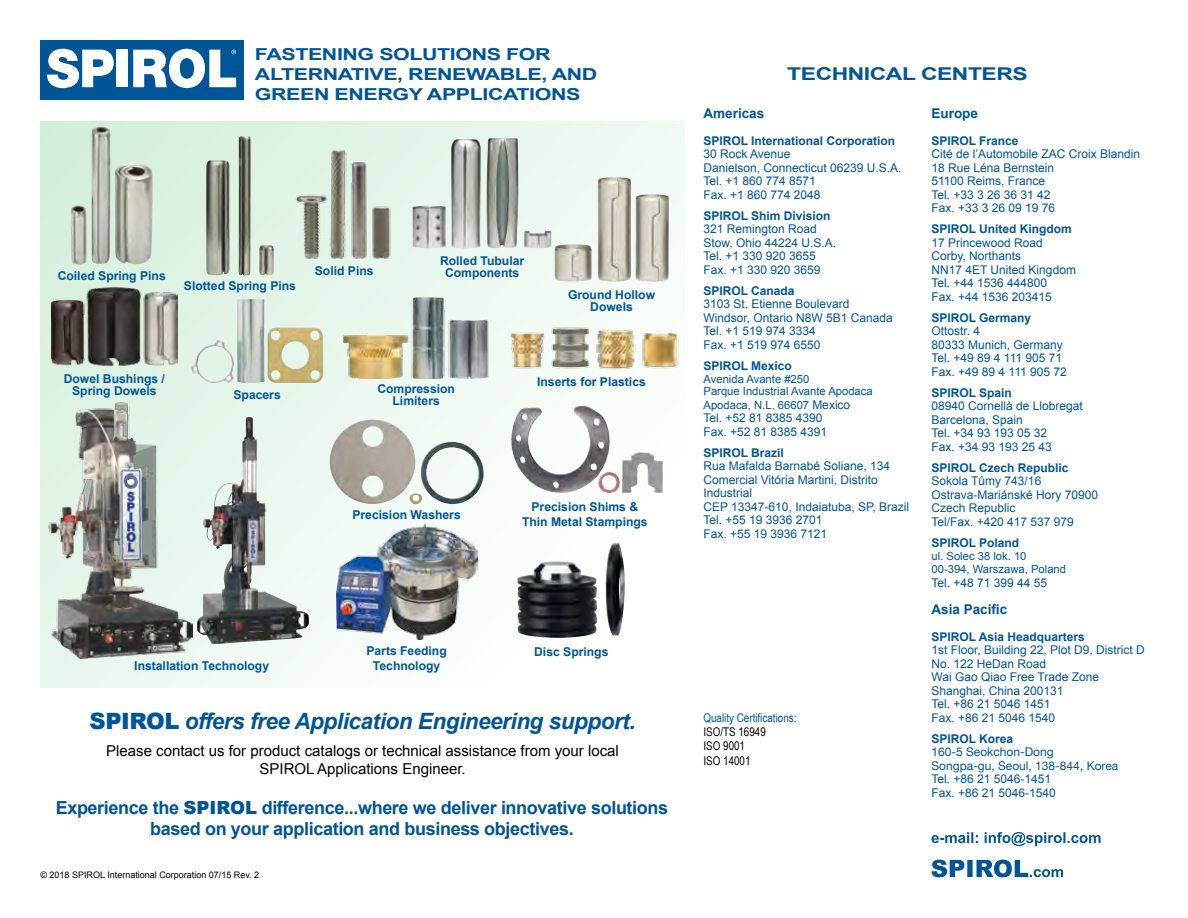
<style>
.page{position:relative;width:1188px;height:918px;background:#fff}
.page>*{position:absolute;margin:0;border:0;box-sizing:border-box;transform-origin:0 0}
.t1{font:italic 700 22.5px "Arial";letter-spacing:-.02em;color:#005596}
.t2{font:700 18px/21.6px "Arial";letter-spacing:-.02em;color:#005596;text-align:center}
.t3{font:700 17.7px "Arial";letter-spacing:-.02em;color:#005596;scale:1.3 1}
.t4{font:700 16.5px/19.8px "Arial";letter-spacing:-.02em;color:#005596;scale:1.3 1}
.t5{font:15px/18px "Arial";color:#000;text-align:center}
.t6{font:700 13.5px "Arial";color:#005596}
.t7{font:700 12.15px/12.1px "Arial";color:#005596;text-align:center}
.t8{font:12px/13.5px "Arial";color:#005596}
.t9{font:700 12px "Arial";color:#005596}
.t10{font:12px/13.5px "Helvetica Neue";color:#005596}
.t11{font:12px/14.4px "Arial Narrow";color:#000}
.t12{font:12px "Arial Narrow";color:#005596}
.t13{font:11.25px/13px "Arial";color:#005596}
.t14{font:9px "Arial";color:#000}
.s1{font-weight:900;font-style:normal}
.s2{font-weight:900}
.s3{font-size:12px}
.s4{font-weight:700}
.s5{font-family:"Helvetica"}
</style>
<div class="page">
<svg style="left:40px;top:122px;width:645px;height:566px"></svg>
<div style="left:40px;top:40px;width:204px;height:60px;background:#005596"></div>
<div style="left:117px;top:50px;width:11px;height:37px;background:#fff"></div>
<svg style="left:46px;top:49px;width:68px;height:39px"></svg>
<svg style="left:133px;top:48px;width:103px;height:41px"></svg>
<svg style="left:932px;top:860px;width:131px;height:17px"></svg>
<svg style="left:932px;top:832px;width:169px;height:14px"></svg>
<img style="left:70px;top:126px;width:83px;height:141px">
<img style="left:206px;top:136px;width:68px;height:139px">
<img style="left:292px;top:121px;width:103px;height:140px">
<img style="left:554px;top:177px;width:115px;height:107px">
<img style="left:413px;top:138px;width:139px;height:111px">
<img style="left:542px;top:406px;width:48px;height:68px">
<img style="left:330px;top:419px;width:154px;height:85px">
<img style="left:191px;top:299px;width:132px;height:88px">
<img style="left:343px;top:297px;width:146px;height:81px">
<img style="left:517px;top:543px;width:109px;height:95px">
<img style="left:51px;top:287px;width:127px;height:82px">
<img style="left:197px;top:417px;width:112px;height:227px">
<img style="left:337px;top:524px;width:141px;height:115px">
<img style="left:503px;top:320px;width:182px;height:57px">
<img style="left:48px;top:403px;width:145px;height:255px">
<h3 class="t4" style="left:255px;top:45px;width:265px">FASTENING SOLUTIONS FOR<br>ALTERNATIVE, RENEWABLE, AND<br>GREEN ENERGY APPLICATIONS</h3>
<p class="t7" style="left:58px;top:270px;width:110px">Coiled Spring Pins</p>
<p class="t7" style="left:184px;top:280px;width:114px">Slotted Spring Pins</p>
<p class="t7" style="left:315px;top:265px;width:60px">Solid Pins</p>
<p class="t7" style="left:440px;top:255px;width:86px">Rolled Tubular<br>Components</p>
<p class="t7" style="left:568px;top:289px;width:89px">Ground Hollow<br>Dowels</p>
<p class="t7" style="left:64px;top:373px;width:103px">Dowel Bushings /<br>Spring Dowels</p>
<p class="t7" style="left:233px;top:389px;width:49px">Spacers</p>
<p class="t7" style="left:377px;top:383px;width:79px">Compression<br>Limiters</p>
<p class="t7" style="left:537px;top:376px;width:110px">Inserts for Plastics</p>
<p class="t7" style="left:352px;top:509px;width:110px">Precision Washers</p>
<p class="t7" style="left:522px;top:500px;width:127px;line-height:14.5px">Precision Shims &amp;<br>Thin Metal Stampings</p>
<p class="t7" style="left:134px;top:660px;width:136px">Installation Technology</p>
<p class="t7" style="left:366px;top:644px;width:82px;line-height:14.5px">Parts Feeding<br>Technology</p>
<p class="t7" style="left:534px;top:646px;width:76px">Disc Springs</p>
<h1 class="t1" style="left:90px;top:706px;width:547px"><span class="s1">SPIROL</span> offers free Application Engineering support.</h1>
<p class="t5" style="left:106px;top:742px;width:514px">Please contact us for product catalogs or technical assistance from your local<br>SPIROL Applications Engineer.</p>
<h2 class="t2" style="left:56px;top:797px;width:614px">Experience the <span class="s2">SPIROL</span> difference...where we deliver innovative solutions based on your application and business objectives.</h2>
<p class="t14" style="left:40px;top:868px;width:220px">© 2018 SPIROL International Corporation 07/15 Rev. 2</p>
<h3 class="t3" style="left:787px;top:62px;width:186px">TECHNICAL CENTERS</h3>
<p class="t6" style="left:704px;top:104px;width:62px">Americas</p>
<p class="t9" style="left:704px;top:133px;width:193px">SPIROL International Corporation</p>
<p class="t8" style="left:704px;top:147px;width:200px">30 Rock Avenue<br>Danielson, Connecticut 06239 U.S.A.<br>Tel. +1 860 774 8571<br>Fax. +1 860 774 2048</p>
<p class="t9" style="left:704px;top:208px;width:129px">SPIROL Shim Division</p>
<p class="t8" style="left:704px;top:222px;width:134px">321 Remington Road<br>Stow, Ohio 44224 U.S.A.<br>Tel. +1 330 920 3655<br>Fax. +1 330 920 3659</p>
<p class="t9" style="left:704px;top:283px;width:93px">SPIROL Canada</p>
<p class="t8" style="left:704px;top:297px;width:191px">3103 St. Etienne Boulevard<br>Windsor, Ontario N8W 5B1 Canada<br>Tel. +1 519 974 3334<br>Fax. +1 519 974 6550</p>
<p class="t9" style="left:704px;top:358px;width:90px">SPIROL Mexico</p>
<p class="t13" style="left:704px;top:372px;width:171px">Avenida Avante #250<br>Parque Industrial Avante Apodaca<br>Apodaca, N.L. 66607 <span class="s3">Mexico</span></p>
<p class="t8" style="left:704px;top:411px;width:125px">Tel. +52 81 8385 4390<br>Fax. +52 81 8385 4391</p>
<p class="t9" style="left:704px;top:445px;width:82px">SPIROL Brazil</p>
<p class="t8" style="left:704px;top:459px;width:207px">Rua Mafalda Barnabé Soliane, 134<br>Comercial Vitória Martini, Distrito<br>Industrial<br>CEP 13347-610, Indaiatuba, SP, Brazil<br>Tel. +55 19 3936 2701<br>Fax. +55 19 3936 7121</p>
<p class="t12" style="left:704px;top:709px;width:94px">Quality Certifications:</p>
<p class="t11" style="left:704px;top:724px;width:64px">ISO/TS 16949<br>ISO 9001<br>ISO 14001</p>
<p class="t6" style="left:932px;top:104px;width:48px">Europe</p>
<p class="t9" style="left:932px;top:133px;width:89px">SPIROL France</p>
<p class="t8" style="left:932px;top:147px;width:210px">Cité de l’Automobile ZAC Croix Blandin<br>18 Rue Léna Bernstein<br>51100 Reims, France<br>Tel. +33 3 26 36 31 42<br>Fax. +33 3 26 09 19 76</p>
<p class="t9" style="left:932px;top:221px;width:142px">SPIROL United Kingdom</p>
<p class="t8" style="left:932px;top:236px;width:146px">17 Princewood Road<br>Corby, Northants<br>NN17 4ET United Kingdom<br>Tel. +44 1536 444800<br>Fax. +44 1536 203415</p>
<p class="t9" style="left:932px;top:310px;width:101px">SPIROL Germany</p>
<p class="t8" style="left:932px;top:324px;width:137px">Ottostr. 4<br>80333 Munich, Germany<br>Tel. +49 89 4 111 905 71<br>Fax. +49 89 4 111 905 72</p>
<p class="t9" style="left:932px;top:385px;width:82px">SPIROL Spain</p>
<p class="t8" style="left:932px;top:399px;width:153px">08940 Cornellà de Llobregat<br>Barcelona, Spain<br>Tel. +34 93 193 05 32<br>Fax. +34 93 193 25 43</p>
<p class="t8" style="left:932px;top:461px;width:168px"><span class="s4">SPIROL Czech Republic<br></span>Sokola T<span class="s5">ů</span>my 743/16<br>Ostrava-Mariánské Hory 70900<br>Czech Republic<br>Tel/Fax. +420 417 537 979</p>
<p class="t9" style="left:932px;top:535px;width:89px">SPIROL Poland</p>
<p class="t13" style="left:932px;top:549px;width:136px;line-height:13.5px">ul. Solec 38 lok. 10<br>00-394, Warszawa, Poland</p>
<p class="t8" style="left:932px;top:576px;width:117px">Tel. +48 71 399 44 55</p>
<p class="t6" style="left:932px;top:600px;width:77px">Asia Pacific</p>
<p class="t9" style="left:932px;top:628px;width:155px">SPIROL Asia Headquarters</p>
<p class="t8" style="left:932px;top:643px;width:215px">1st Floor, Building 22, Plot D9, District D<br>No. 122 HeDan Road<br>Wai Gao Qiao Free Trade Zone<br>Shanghai, China 200131<br>Tel. +86 21 5046 1451<br>Fax. +86 21 5046 1540</p>
<p class="t9" style="left:932px;top:730px;width:83px">SPIROL Korea</p>
<p class="t10" style="left:932px;top:746px;width:188px">160-5 Seokchon-Dong<br>Songpa-gu, Seoul, 138-844, Korea</p>
<p class="t8" style="left:932px;top:772px;width:126px">Tel. +86 21 5046-1451<br>Fax. +86 21 5046-1540</p>
</div>
